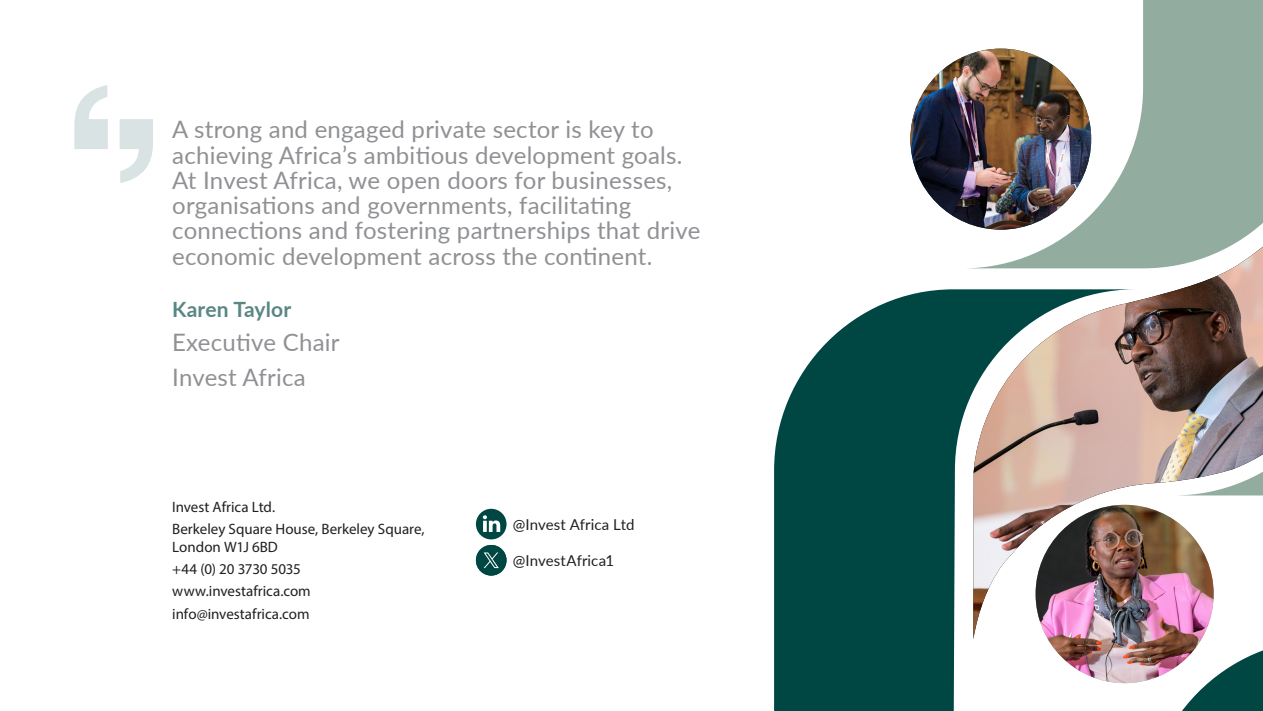
<style>
.page{position:relative;width:1263px;height:711px;background:#fff}
.page>*{position:absolute;margin:0;border:0;box-sizing:border-box;transform-origin:0 0}
.t1{font:24px/25.2px "Lato";letter-spacing:.01em;color:#8f9194}
.t2{font:700 21px "Lato";letter-spacing:.01em;color:#598785}
.t3{font:15px/18px "Myriad Pro";color:#231f20}
.t4{font:15px "Lato";letter-spacing:.005em;color:#231f20}
</style>
<div class="page">
<img style="left:910px;top:49px;width:181px;height:180px;border-radius:90px">
<svg style="left:774px;top:289px;width:360px;height:421px;fill:#004643"></svg>
<svg style="left:962px;top:0;width:301px;height:226px"></svg>
<svg style="left:1145px;top:639px;width:118px;height:71px"></svg>
<img style="left:973px;top:119px;width:290px;height:128px">
<img style="left:973px;top:247px;width:290px;height:392px">
<img style="left:1035px;top:504px;width:179px;height:178px;border-radius:89px">
<svg style="left:74px;top:85px;width:34px;height:64px"></svg>
<svg style="left:120px;top:119px;width:33px;height:64px"></svg>
<svg style="left:476px;top:508px;width:30px;height:67px"></svg>
<p class="t1" style="left:172px;top:116px;width:530px">A strong and engaged private sector is key to achieving Africa’s ambitious development goals.<br>At Invest Africa, we open doors for businesses, organisations and governments, facilitating connections and fostering partnerships that drive economic development across the continent.</p>
<p class="t2" style="left:172px;top:294px;width:121px">Karen Taylor</p>
<p class="t1" style="left:172px;top:323px;width:169px;line-height:35.2px">Executive Chair<br>Invest Africa</p>
<p class="t3" style="left:172px;top:497px;width:104px">Invest Africa Ltd.</p>
<p class="t3" style="left:172px;top:519px;width:254px">Berkeley Square House, Berkeley Square,<br>London W1J 6BD</p>
<p class="t3" style="left:172px;top:559px;width:130px">+44 (0) 20 3730 5035</p>
<p class="t3" style="left:172px;top:581px;width:140px">www.investafrica.com</p>
<p class="t3" style="left:172px;top:604px;width:139px">info@investafrica.com</p>
<p class="t4" style="left:513px;top:514px;width:123px">@Invest Africa Ltd</p>
<p class="t4" style="left:513px;top:550px;width:103px">@InvestAfrica1</p>
</div>
